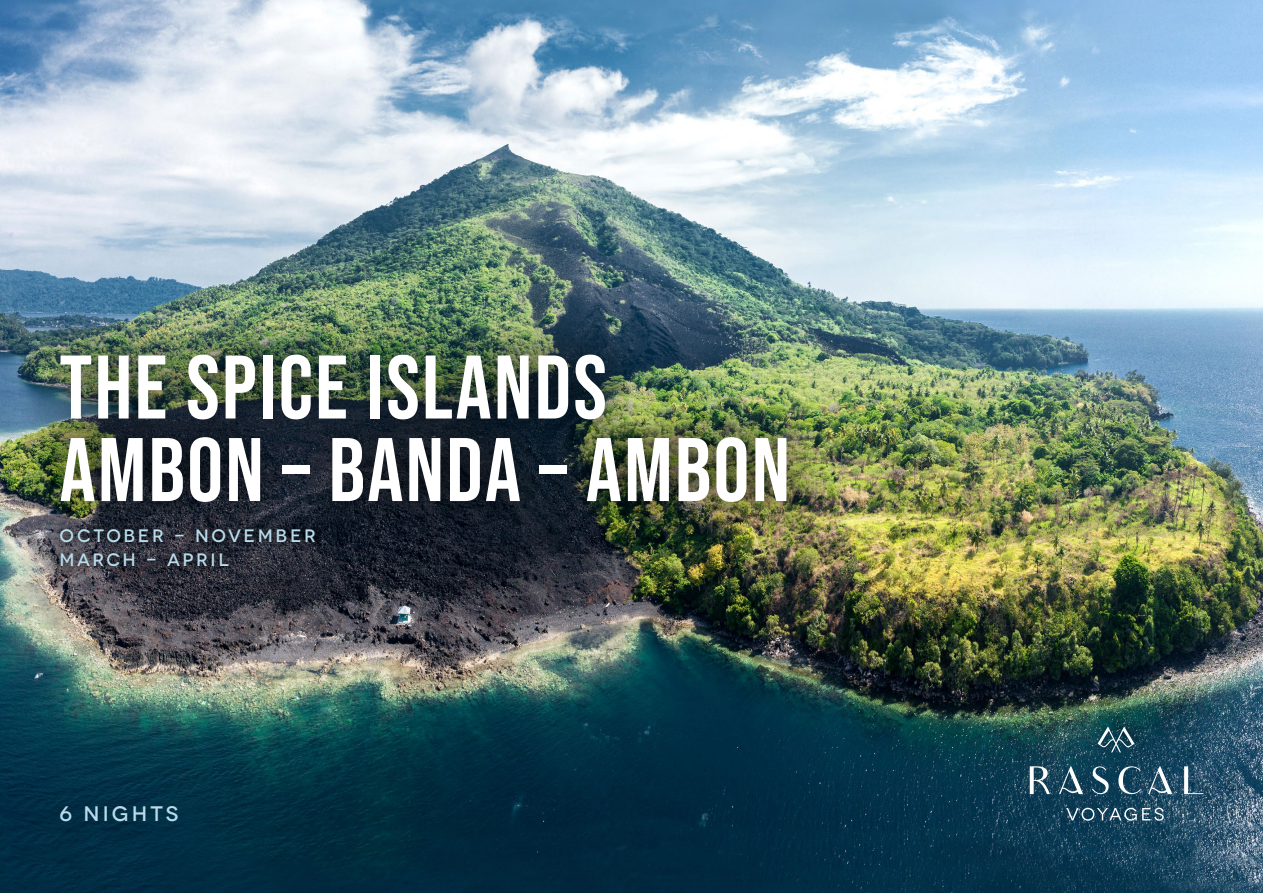
<style>
.page{position:relative;width:1263px;height:893px;background:#fff}
.page>*{position:absolute;margin:0;border:0;box-sizing:border-box;transform-origin:0 0}
.t1{font:90px/82.5px "Bebas Neue";letter-spacing:.025em;color:#fff}
.t2{font:500 21px "Novecentowide";letter-spacing:.15em;color:#b8dceb}
.t3{font:500 18px/24px "Novecentowide";letter-spacing:.145em;color:#b8dceb}
</style>
<div class="page">
<img style="left:0;top:0;width:1263px;height:893px">
<img style="left:16px;top:308px;width:817px;height:239px">
<svg style="left:1066px;top:808px;width:98px;height:13px"></svg>
<svg style="left:1030px;top:766px;width:20px;height:28px"></svg>
<svg style="left:1059px;top:766px;width:24px;height:28px"></svg>
<svg style="left:1092px;top:766px;width:17px;height:28px"></svg>
<svg style="left:1118px;top:766px;width:22px;height:28px"></svg>
<svg style="left:1148px;top:766px;width:24px;height:28px"></svg>
<svg style="left:1184px;top:766px;width:19px;height:28px"></svg>
<svg style="left:1097px;top:727px;width:37px;height:25px"></svg>
<svg style="left:52px;top:519px;width:272px;height:56px;background:#2d2f39"></svg>
<p class="t1" style="left:60px;top:345px;width:732px">THE SPICE ISLANDS<br>AMBON – BANDA – AMBON</p>
<p class="t3" style="left:60px;top:524px;width:258px">OCTOBER - NOVEMBER<br>MARCH - APRIL</p>
<p class="t2" style="left:60px;top:801px;width:121px">6 NIGHTS</p>
</div>
